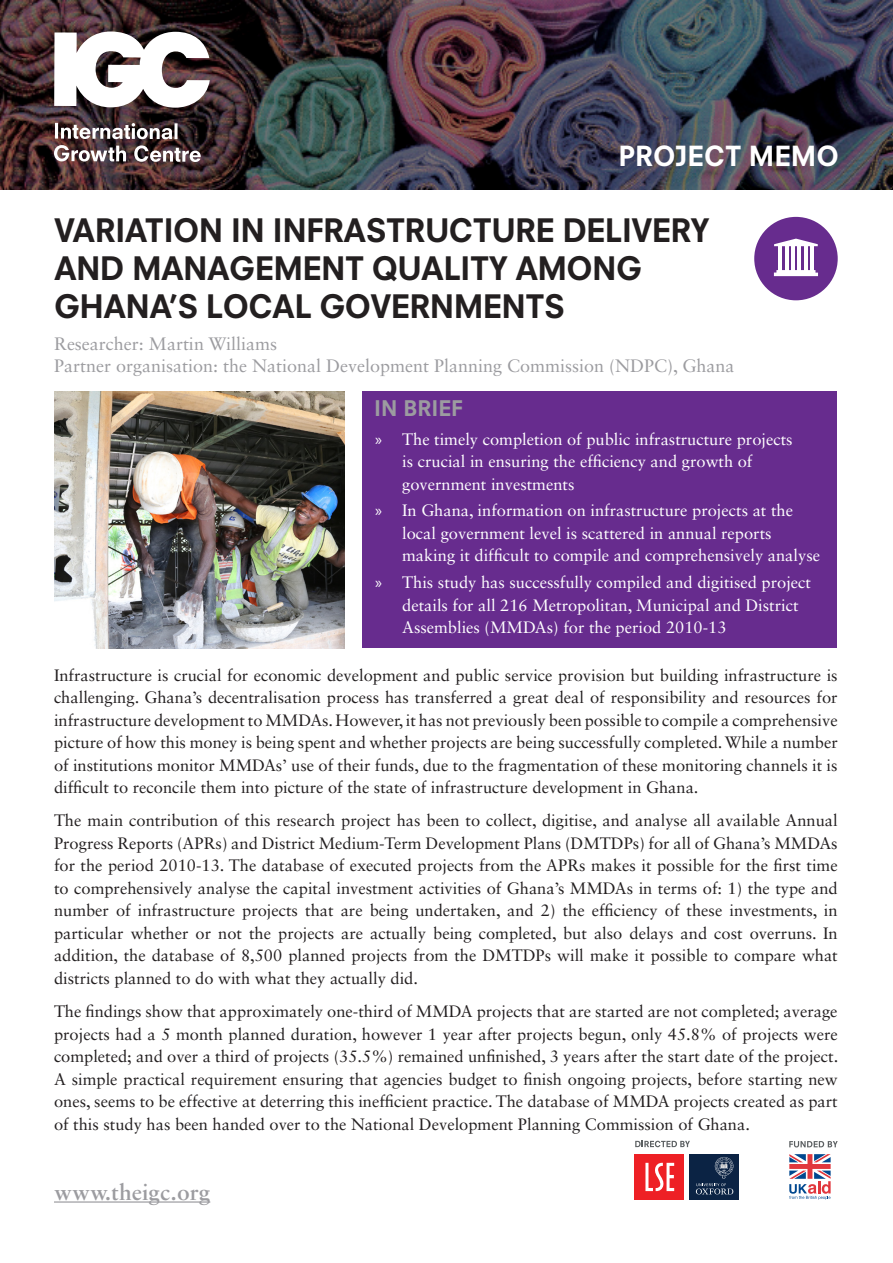
<style>
.page{position:relative;width:893px;height:1263px;background:#fff}
.page>*{position:absolute;margin:0;border:0;box-sizing:border-box;transform-origin:0 0}
.t1{font:800 31.5px/37.8px "Neuzeit SLT Std";letter-spacing:-.02em;color:#231f20}
.Heading_3__subhead{font:800 27px "Neuzeit SLT Std";color:#fff}
.Heading_3__subhead-2{font:600 24px "Sabon MT Std";color:#9c9ca0}
.Heading_3__subhead-3{font:800 21px "Neuzeit SLT Std";color:#9c9ca0}
.t2{font:18px "Sabon LT Std";color:#9c9ca0}
.Body{font:16.5px/22.5px "Sabon LT Std";color:#231f20;text-align:justify}
.t3{font:16.5px/22.5px "Sabon LT Std";color:#fff}
.s1{font-family:"Myriad Pro"}
</style>
<div class="page">
<img style="left:0;top:0;width:893px;height:189px">
<svg style="left:54px;top:31px;width:156px;height:77px"></svg>
<svg style="left:54px;top:145px;width:147px;height:17px"></svg>
<svg style="left:55px;top:123px;width:123px;height:16px"></svg>
<div style="left:363px;top:392px;width:474px;height:256px;background:#672c8e"></div>
<img style="left:54px;top:391px;width:290px;height:257px">
<div style="left:754px;top:217px;width:84px;height:83px;background:#672c8e;border-radius:50%"></div>
<svg style="left:774px;top:270px;width:44px;height:6px"></svg>
<hr style="left:778px;top:245px;width:4px;height:26px;background:#fff">
<hr style="left:785px;top:245px;width:3px;height:26px;background:#fff">
<hr style="left:791px;top:245px;width:4px;height:26px;background:#fff">
<hr style="left:797px;top:245px;width:4px;height:26px;background:#fff">
<hr style="left:804px;top:245px;width:3px;height:26px;background:#fff">
<hr style="left:810px;top:245px;width:4px;height:26px;background:#fff">
<svg style="left:774px;top:239px;width:44px;height:7px"></svg>
<svg style="left:635px;top:1141px;width:55px;height:6px"></svg>
<div style="left:634px;top:1154px;width:50px;height:45px;background:#ee2025"></div>
<svg style="left:645px;top:1163px;width:29px;height:28px"></svg>
<div style="left:689px;top:1154px;width:50px;height:45px;background:#0b2344"></div>
<svg style="left:696px;top:1157px;width:37px;height:37px"></svg>
<svg style="left:789px;top:1141px;width:49px;height:6px"></svg>
<svg style="left:789px;top:1154px;width:42px;height:46px"></svg>
<hr style="left:54px;top:1201px;width:156px;height:1px;background:#9c9ca0">
<p class="Heading_3__subhead" style="left:618px;top:140px;width:222px">PROJECT MEMO</p>
<p class="t1" style="left:54px;top:211px;width:657px">VARIATION IN INFRASTRUCTURE DELIVERY<br>AND MANAGEMENT QUALITY AMONG</p>
<p class="t1" style="left:54px;top:287px;width:512px">GHANA’S LOCAL GOVERNMENTS</p>
<p class="t2" style="left:54px;top:333px;width:225px">Researcher: Martin Williams</p>
<p class="t2" style="left:54px;top:355px;width:682px">Partner organisation: the National Development Planning Commission (NDPC), Ghana</p>
<p class="Heading_3__subhead-3" style="left:374px;top:396px;width:90px">IN BRIEF</p>
<p class="t3" style="left:402px;top:427px;width:392px;text-indent:-27px"><span class="s1">»</span> The timely completion of public infrastructure projects is crucial in ensuring the efficiency and growth of government investments</p>
<p class="t3" style="left:402px;top:499px;width:419px;text-indent:-27px"><span class="s1">»</span> In Ghana, information on infrastructure projects at the local government level is scattered in annual reports making it difficult to compile and comprehensively analyse</p>
<p class="t3" style="left:402px;top:571px;width:410px;text-indent:-27px"><span class="s1">»</span> This study has successfully compiled and digitised project details for all 216 Metropolitan, Municipal and District<br>Assemblies (MMDAs) for the period 2010-13</p>
<p class="Body" style="left:54px;top:664px;width:785px">Infrastructure is crucial for economic development and public service provision but building infrastructure is challenging. Ghana’s decentralisation process has transferred a great deal of responsibility and resources for infrastructure development to MMDAs. However, it has not previously been possible to compile a comprehensive picture of how this money is being spent and whether projects are being successfully completed. While a number of institutions monitor MMDAs’ use of their funds, due to the fragmentation of these monitoring channels it is difficult to reconcile them into picture of the state of infrastructure development in Ghana.</p>
<p class="Body" style="left:54px;top:809px;width:785px">The main contribution of this research project has been to collect, digitise, and analyse all available Annual Progress Reports (APRs) and District Medium-Term Development Plans (DMTDPs) for all of Ghana’s MMDAs for the period 2010-13. The database of executed projects from the APRs makes it possible for the first time to comprehensively analyse the capital investment activities of Ghana’s MMDAs in terms of: 1) the type and number of infrastructure projects that are being undertaken, and 2) the efficiency of these investments, in particular whether or not the projects are actually being completed, but also delays and cost overruns. In addition, the database of 8,500 planned projects from the DMTDPs will make it possible to compare what districts planned to do with what they actually did.</p>
<p class="Body" style="left:54px;top:1000px;width:786px">The findings show that approximately one-third of MMDA projects that are started are not completed; average projects had a 5 month planned duration, however 1 year after projects begun, only 45.8% of projects were completed; and over a third of projects (35.5%) remained unfinished, 3 years after the start date of the project.<br>A simple practical requirement ensuring that agencies budget to finish ongoing projects, before starting new ones, seems to be effective at deterring this inefficient practice. The database of MMDA projects created as part of this study has been handed over to the National Development Planning Commission of Ghana.</p>
<p class="Heading_3__subhead-2" style="left:54px;top:1177px;width:158px">www.theigc.org</p>
</div>
